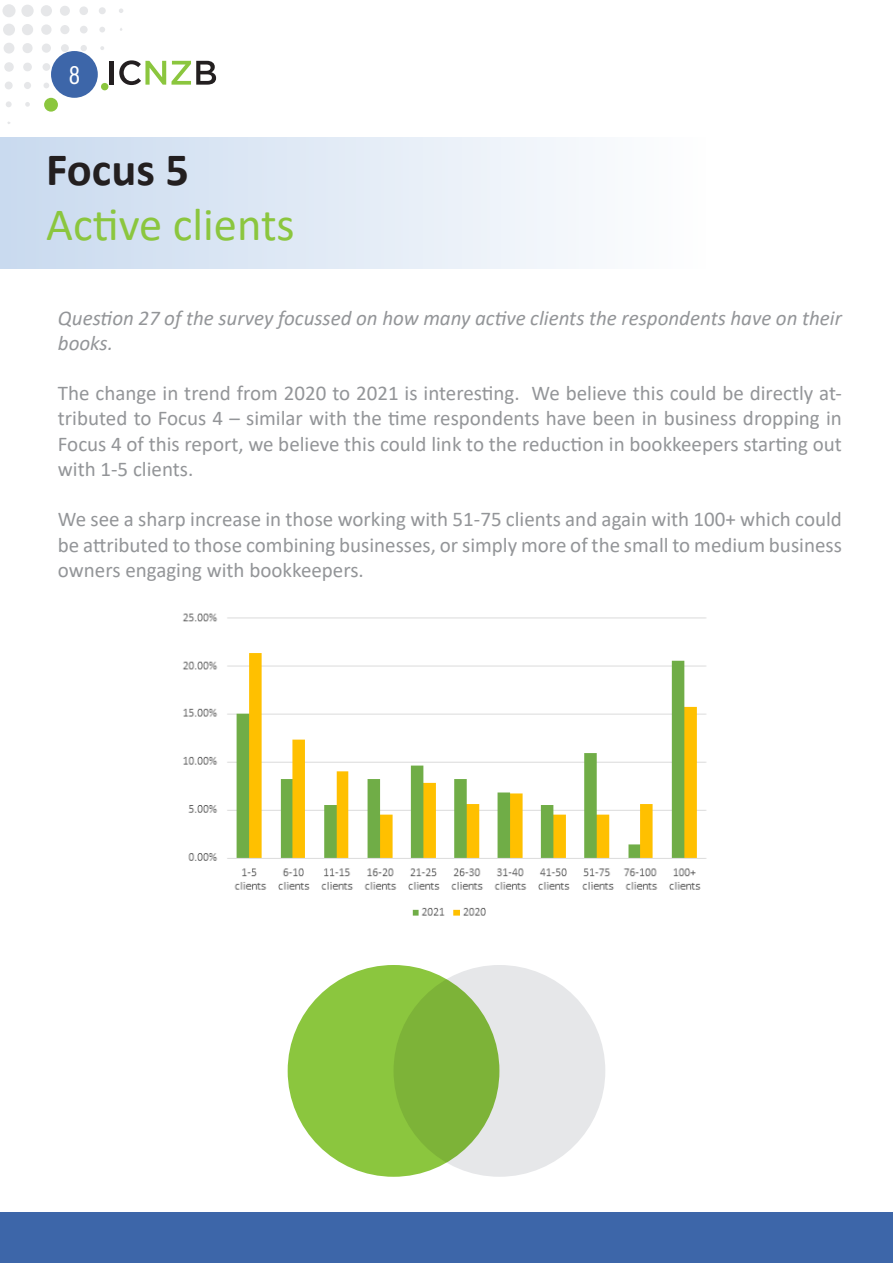
<style>
.page{position:relative;width:893px;height:1263px;background:#fff}
.page>*{position:absolute;margin:0;border:0;box-sizing:border-box;transform-origin:0 0}
.t1{font:46.5px "Calibri";color:#8bc63e}
.t2{font:700 46.5px "Calibri";color:#231f20}
.t3{font:27px "Acumin Pro Cond";color:#fff}
._18_pt_Left_Justify{font:21px/25.2px "Calibri";color:#939598;text-align:justify}
._18_pt_Left_Justify-2{font:italic 21px/25.2px "Calibri";color:#939598}
</style>
<div class="page">
<div style="left:0;top:1212px;width:893px;height:51px;background:#3d66a9"></div>
<div style="left:2px;top:4px;width:14px;height:13px;background:#e6e7e9;border-radius:50%"></div>
<div style="left:21px;top:5px;width:13px;height:12px;background:#e6e7e9;border-radius:50%"></div>
<div style="left:3px;top:24px;width:12px;height:12px;background:#e6e7e9;border-radius:50%"></div>
<div style="left:22px;top:24px;width:11px;height:11px;background:#e6e7e9;border-radius:50%"></div>
<div style="left:41px;top:5px;width:11px;height:11px;background:#e6e7e9;border-radius:50%"></div>
<div style="left:4px;top:43px;width:10px;height:11px;background:#e6e7e9;border-radius:50%"></div>
<div style="left:41px;top:24px;width:11px;height:11px;background:#e6e7e9;border-radius:50%"></div>
<div style="left:60px;top:6px;width:10px;height:10px;background:#e6e7e9;border-radius:50%"></div>
<div style="left:22px;top:43px;width:11px;height:10px;background:#e6e7e9;border-radius:50%"></div>
<div style="left:4px;top:62px;width:10px;height:10px;background:#e6e7e9;border-radius:50%"></div>
<div style="left:60px;top:25px;width:10px;height:9px;background:#e6e7e9;border-radius:50%"></div>
<div style="left:42px;top:44px;width:9px;height:9px;background:#e6e7e9;border-radius:50%"></div>
<div style="left:23px;top:63px;width:9px;height:8px;background:#e6e7e9;border-radius:50%"></div>
<div style="left:79px;top:6px;width:9px;height:9px;background:#e6e7e9;border-radius:50%"></div>
<div style="left:5px;top:82px;width:8px;height:7px;background:#e6e7e9;border-radius:50%"></div>
<div style="left:61px;top:44px;width:8px;height:8px;background:#e6e7e9;border-radius:50%"></div>
<div style="left:43px;top:63px;width:7px;height:8px;background:#e6e7e9;border-radius:50%"></div>
<div style="left:80px;top:26px;width:8px;height:7px;background:#e6e7e9;border-radius:50%"></div>
<div style="left:24px;top:82px;width:7px;height:7px;background:#e6e7e9;border-radius:50%"></div>
<div style="left:99px;top:7px;width:7px;height:7px;background:#e6e7e9;border-radius:50%"></div>
<svg style="left:81px;top:45px;width:6px;height:6px"></svg>
<svg style="left:6px;top:101px;width:6px;height:6px"></svg>
<svg style="left:43px;top:83px;width:6px;height:5px"></svg>
<svg style="left:99px;top:27px;width:6px;height:6px"></svg>
<svg style="left:25px;top:102px;width:5px;height:5px"></svg>
<svg style="left:119px;top:8px;width:4px;height:5px"></svg>
<svg style="left:100px;top:46px;width:4px;height:4px"></svg>
<div style="left:394px;top:965px;width:211px;height:212px;background:#e6e7e9;border-radius:50%"></div>
<div style="left:288px;top:965px;width:211px;height:212px;background:linear-gradient(to right,#8fcc40,#7bb137);border-radius:50%"></div>
<div style="left:0;top:137px;width:706px;height:132px;background:linear-gradient(to right,#c9daef,#fefefe)"></div>
<img style="left:183px;top:613px;width:524px;height:303px">
<div style="left:51px;top:51px;width:47px;height:47px;background:#3d66a9;border-radius:50%"></div>
<div style="left:44px;top:98px;width:14px;height:14px;background:#8bc63e;border-radius:50%"></div>
<div style="left:101px;top:83px;width:7px;height:7px;background:#8bc63e;border-radius:50%"></div>
<hr style="left:110px;top:61px;width:4px;height:24px;background:#231f20">
<svg style="left:119px;top:60px;width:97px;height:25px"></svg>
<p class="t3" style="left:69px;top:57px;width:13px">8</p>
<p class="t2" style="left:46px;top:136px;width:144px">Focus 5</p>
<p class="t1" style="left:46px;top:193px;width:250px">Active clients</p>
<p class="_18_pt_Left_Justify-2" style="left:58px;top:304px;width:785px">Question 27 of the survey focussed on how many active clients the respondents have on their books.</p>
<p class="_18_pt_Left_Justify" style="left:58px;top:380px;width:785px">The change in trend from 2020 to 2021 is interesting. We believe this could be directly at&shy;tributed to Focus 4 – similar with the time respondents have been in business dropping in Focus 4 of this report, we believe this could link to the reduction in bookkeepers starting out with 1-5 clients.</p>
<p class="_18_pt_Left_Justify" style="left:58px;top:506px;width:785px">We see a sharp increase in those working with 51-75 clients and again with 100+ which could be attributed to those combining businesses, or simply more of the small to medium business owners engaging with bookkeepers.</p>
</div>
